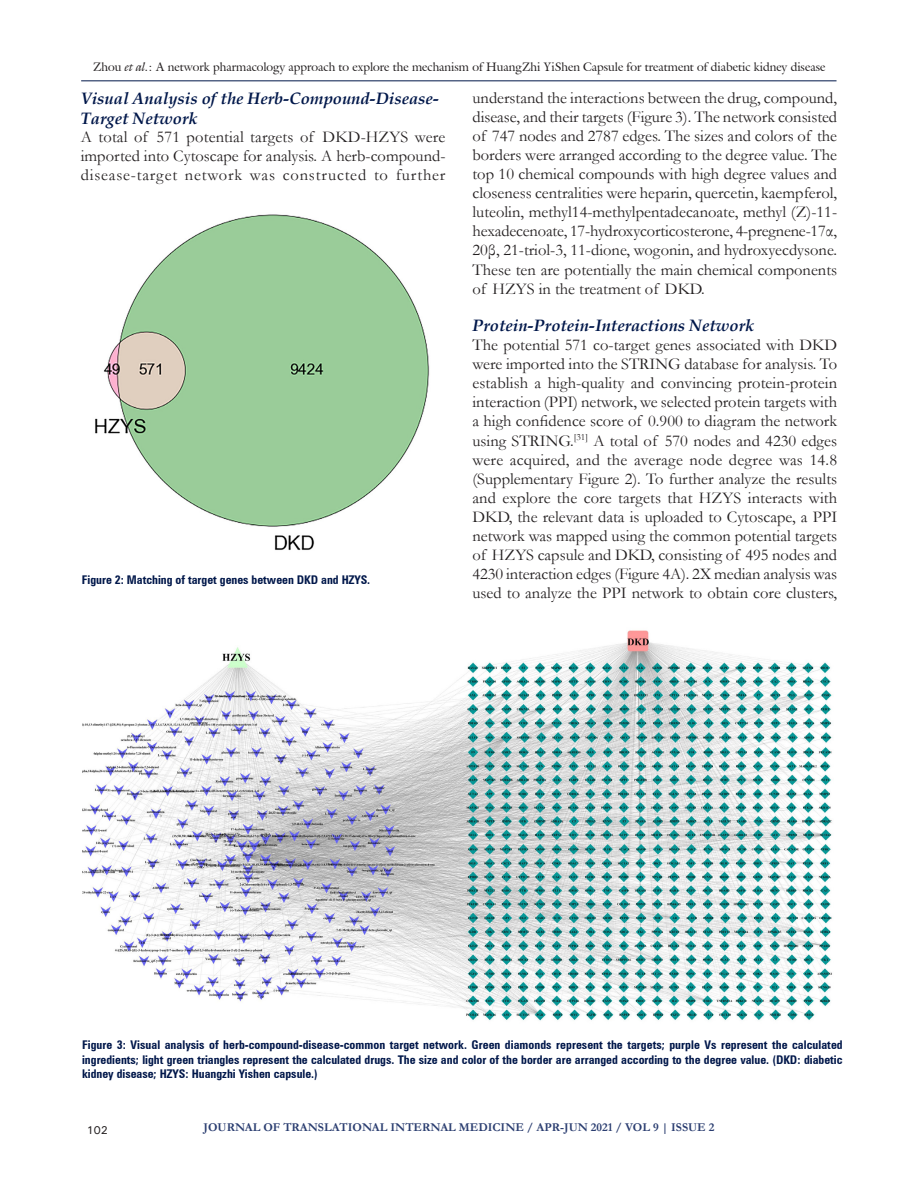
<style>
.page{position:relative;width:918px;height:1188px;background:#fff}
.page>*{position:absolute;margin:0;border:0;box-sizing:border-box;transform-origin:0 0}
.TX{font:16.5px/19px "Garamond";color:#231f20;text-align:justify}
.t1{font:italic 700 16.5px/19.8px "Book Antiqua";color:#00174a}
.FGC{font:700 condensed 12px/14.4px "Zurich BT";color:#00174a;text-align:justify}
.t2{font:12px "Galliard IT Cby BT";color:#231f20}
.t3{font:700 12px "Garamond";color:#2a3d70}
.t4{font:500 11.25px "Univers";color:#231f20}
.s1{font-style:italic}
</style>
<div class="page">
<hr style="left:81px;top:80px;width:756px;height:1px;background:#00174a">
<img style="left:95px;top:214px;width:335px;height:336px">
<img style="left:82px;top:630px;width:750px;height:391px">
<p class="t2" style="left:93px;top:59px;width:734px">Zhou <span class="s1">et al.</span>: A network pharmacology approach to explore the mechanism of HuangZhi YiShen Capsule for treatment of diabetic kidney disease</p>
<h2 class="t1" style="left:81px;top:88px;width:360px">Visual Analysis of the Herb-Compound-Disease-<br>Target Network</h2>
<p class="TX" style="left:81px;top:127px;width:366px">A total of 571 potential targets of DKD-HZYS were imported into Cytoscape for analysis. A herb-compound&shy;disease-target network was constructed to further</p>
<p class="FGC" style="left:82px;top:573px;width:290px">Figure 2: Matching of target genes between DKD and HZYS.</p>
<p class="TX" style="left:472px;top:88px;width:366px">understand the interactions between the drug, compound, disease, and their targets (Figure 3). The network consisted of 747 nodes and 2787 edges. The sizes and colors of the borders were arranged according to the degree value. The top 10 chemical compounds with high degree values and closeness centralities were heparin, quercetin, kaempferol, luteolin, methyl14-methylpentadecanoate, methyl (Z)-11- hexadecenoate, 17-hydroxycorticosterone, 4-pregnene-17α, 20β, 21-triol-3, 11-dione, wogonin, and hydroxyecdysone.<br>These ten are potentially the main chemical components of HZYS in the treatment of DKD.</p>
<h2 class="t1" style="left:472px;top:315px;width:283px">Protein-Protein-Interactions Network</h2>
<p class="TX" style="left:472px;top:335px;width:366px">The potential 571 co-target genes associated with DKD were imported into the STRING database for analysis. To establish a high-quality and convincing protein-protein interaction (PPI) network, we selected protein targets with a high confidence score of 0.900 to diagram the network using STRING.<sup>[31]</sup> A total of 570 nodes and 4230 edges were acquired, and the average node degree was 14.8 (Supplementary Figure 2). To further analyze the results and explore the core targets that HZYS interacts with DKD, the relevant data is uploaded to Cytoscape, a PPI network was mapped using the common potential targets of HZYS capsule and DKD, consisting of 495 nodes and 4230 interaction edges (Figure 4A). 2X median analysis was used to analyze the PPI network to obtain core clusters,</p>
<p class="FGC" style="left:82px;top:1038px;width:762px">Figure 3: Visual analysis of herb-compound-disease-common target network. Green diamonds represent the targets; purple Vs represent the calculated ingredients; light green triangles represent the calculated drugs. The size and color of the border are arranged according to the degree value. (DKD: diabetic kidney disease; HZYS: Huangzhi Yishen capsule.)</p>
<p class="t4" style="left:87px;top:1123px;width:23px">102</p>
<p class="t3" style="left:204px;top:1119px;width:512px">JOURNAL OF TRANSLATIONAL INTERNAL MEDICINE / APR-JUN 2021 / VOL 9 | ISSUE 2</p>
</div>
